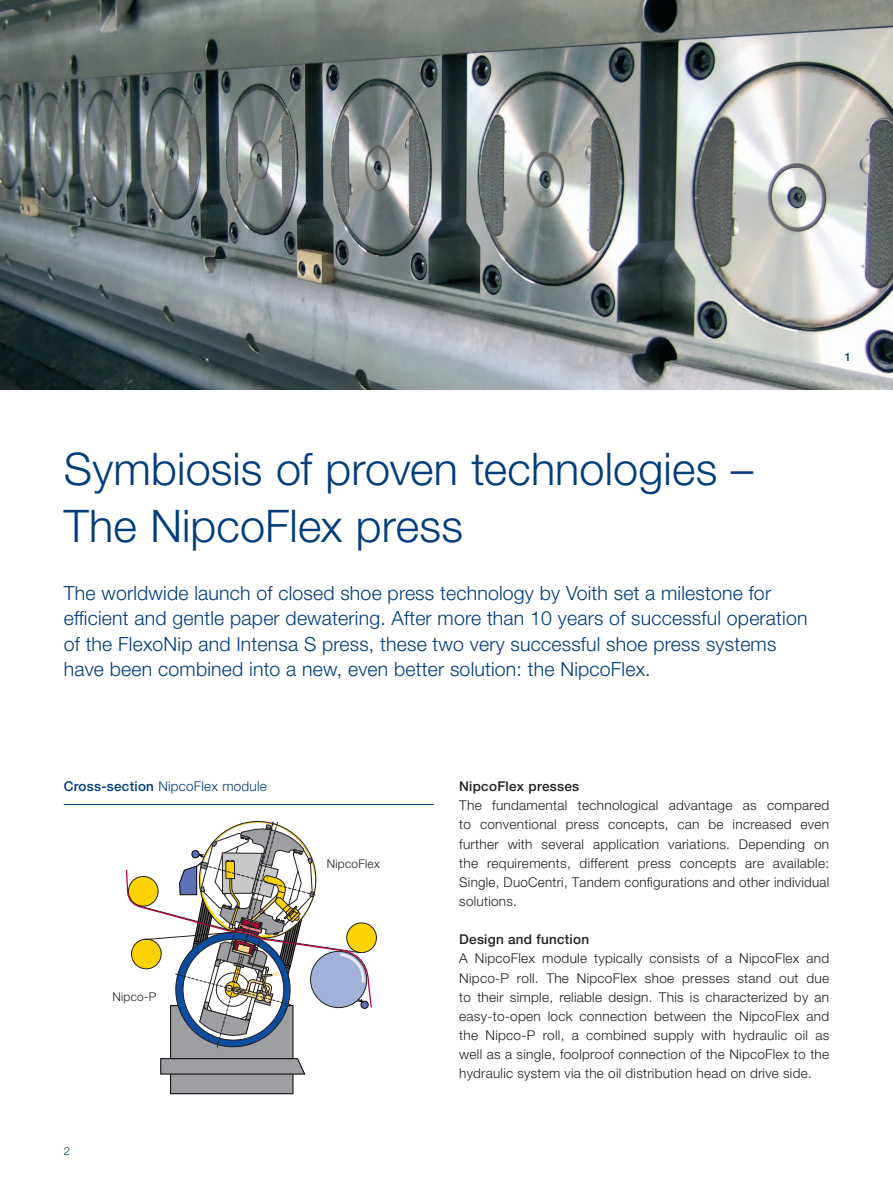
<style>
.page{position:relative;width:893px;height:1191px;background:#fff}
.page>*{position:absolute;margin:0;border:0;box-sizing:border-box;transform-origin:0 0}
.t1{font:300 45px/57.4px "Helvetica Neue LT Pro";letter-spacing:.005em;color:#013c7b}
.t2{font:300 19.5px/25.5px "Helvetica Neue LT Pro";letter-spacing:.01em;color:#013c7b}
.t3{font:300 13.5px/19.2px "Helvetica Neue LT Pro";letter-spacing:.02em;color:#231f20;text-align:justify}
.t4{font:500 13.5px "Helvetica Neue LT Pro";letter-spacing:.02em;color:#231f20}
.t5{font:300 13.5px "Helvetica Neue LT Pro";letter-spacing:.02em;color:#013c7b}
.t6{font:300 12px "Helvetica Neue LT Pro";letter-spacing:.02em;color:#231f20}
.t7{font:300 11.25px "Helvetica Neue LT Pro";color:#013c7b}
.t8{font:500 11.25px "Helvetica Neue LT Pro";color:#013c7b}
.s1{font-weight:500}
</style>
<div class="page">
<img style="left:0;top:0;width:893px;height:389px">
<div style="left:171px;top:1005px;width:122px;height:88px;background:#9d9fa2"></div>
<div style="left:170px;top:1005px;width:123px;height:89px;border:1px solid #000"></div>
<svg style="left:347px;top:923px;width:29px;height:29px"></svg>
<div style="left:347px;top:922px;width:30px;height:30px;border:1px solid #231f20;border-radius:50%"></div>
<svg style="left:125px;top:821px;width:248px;height:253px"></svg>
<hr style="left:64px;top:804px;width:370px;height:1px;background:#013c7b">
<h1 class="t1" style="left:64px;top:439px;width:691px">Symbiosis of proven technologies –<br>The NipcoFlex press</h1>
<p class="t2" style="left:64px;top:579px;width:745px">The worldwide launch of closed shoe press technology by Voith set a milestone for efficient and gentle paper dewatering. After more than 10 years of successful operation of the FlexoNip and Intensa S press, these two very successful shoe press systems have been combined into a new, even better solution: the NipcoFlex.</p>
<p class="t8" style="left:845px;top:350px;width:8px">1</p>
<p class="t5" style="left:64px;top:777px;width:205px"><span class="s1">Cross-section</span> NipcoFlex module</p>
<p class="t6" style="left:112px;top:989px;width:45px">Nipco-P</p>
<p class="t7" style="left:64px;top:1144px;width:8px">2</p>
<p class="t6" style="left:327px;top:856px;width:55px">NipcoFlex</p>
<p class="t4" style="left:459px;top:778px;width:121px">NipcoFlex presses</p>
<p class="t3" style="left:459px;top:795px;width:371px">The fundamental technological advantage as compared to conventional press concepts, can be increased even further with several application variations. Depending on the requirements, different press concepts are available:<br>Single, DuoCentri, Tandem configurations and other individual solutions.</p>
<p class="t4" style="left:459px;top:931px;width:131px">Design and function</p>
<p class="t3" style="left:459px;top:948px;width:371px">A NipcoFlex module typically consists of a NipcoFlex and Nipco-P roll. The NipcoFlex shoe presses stand out due to their simple, reliable design. This is characterized by an easy-to-open lock connection between the NipcoFlex and the Nipco-P roll, a combined supply with hydraulic oil as well as a single, foolproof connection of the NipcoFlex to the hydraulic system via the oil distribution head on drive side.</p>
</div>
